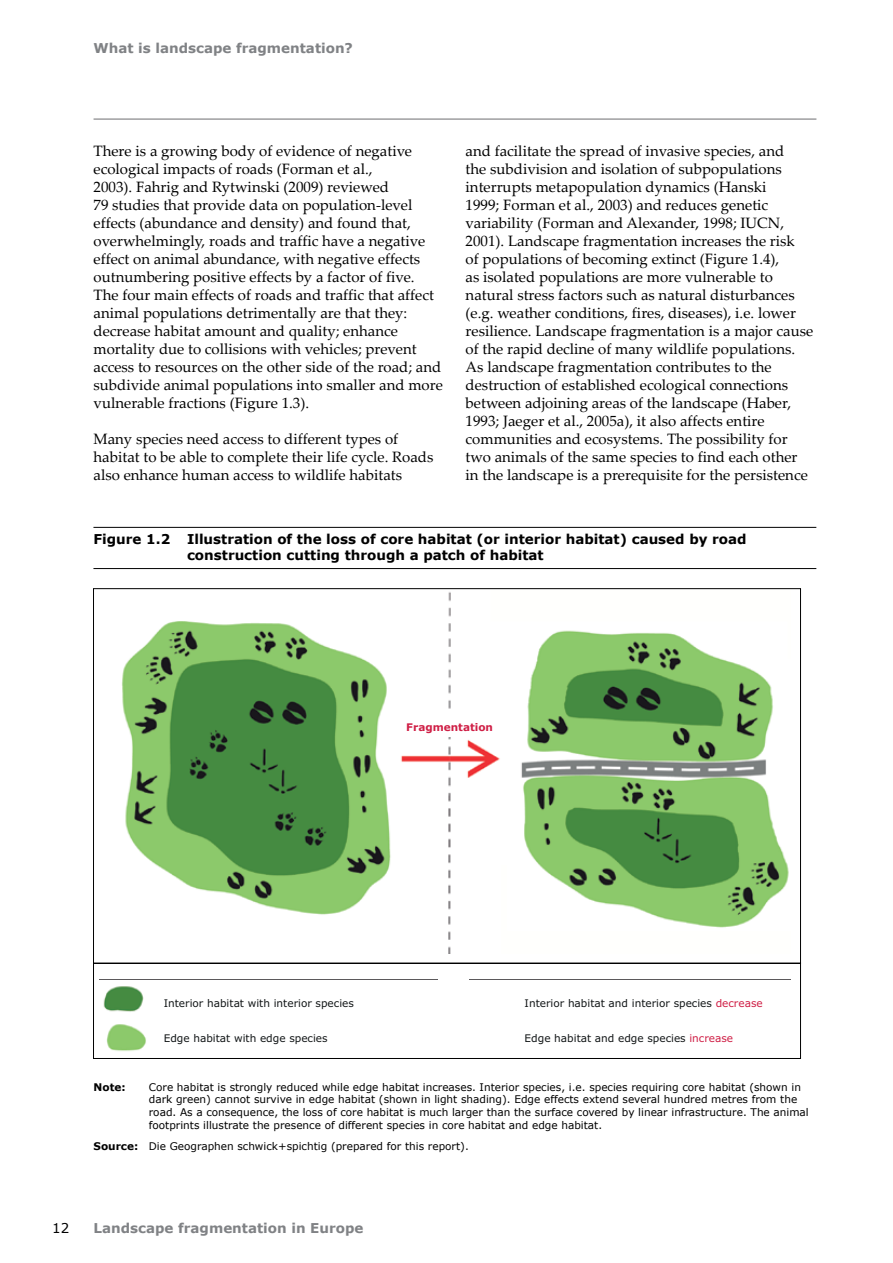
<style>
.page{position:relative;width:893px;height:1263px;background:#fff}
.page>*{position:absolute;margin:0;border:0;box-sizing:border-box;transform-origin:0 0}
.t1{font:15px/18px "Palatino Linotype";color:#000}
.t2{font:700 13.5px/16.5px "Verdana";color:#000}
.t3{font:700 13.5px "Verdana";color:#808285}
.t4{font:13.5px "Verdana";color:#000}
.t5{font:10.5px/12.8px "Verdana";color:#000}
.t6{font:10.5px "Verdana";color:#121617}
.t7{font:700 10.5px "Verdana";color:#cf1e45}
.t8{font:700 10.5px "Verdana";color:#000}
.s1{color:#cf1e45}
.s2{font-weight:700}
</style>
<div class="page">
<hr style="left:94px;top:119px;width:722px;height:1px;background:#6d6e71">
<hr style="left:93px;top:527px;width:723px;height:1px;background:#000">
<hr style="left:93px;top:568px;width:723px;height:1px;background:#000">
<svg style="left:93px;top:588px;width:708px;height:471px"></svg>
<p class="t3" style="left:94px;top:40px;width:261px">What is landscape fragmentation?</p>
<p class="t1" style="left:94px;top:141px;width:351px">There is a growing body of evidence of negative ecological impacts of roads (Forman et al.,<br>2003). Fahrig and Rytwinski (2009) reviewed<br>79 studies that provide data on population-level effects (abundance and density) and found that, overwhelmingly, roads and traffic have a negative effect on animal abundance, with negative effects outnumbering positive effects by a factor of five.<br>The four main effects of roads and traffic that affect animal populations detrimentally are that they: decrease habitat amount and quality; enhance mortality due to collisions with vehicles; prevent access to resources on the other side of the road; and subdivide animal populations into smaller and more vulnerable fractions (Figure 1.3).</p>
<p class="t1" style="left:94px;top:429px;width:341px">Many species need access to different types of habitat to be able to complete their life cycle. Roads also enhance human access to wildlife habitats</p>
<p class="t1" style="left:466px;top:141px;width:349px">and facilitate the spread of invasive species, and<br>the subdivision and isolation of subpopulations interrupts metapopulation dynamics (Hanski<br>1999; Forman et al., 2003) and reduces genetic variability (Forman and Alexander, 1998; IUCN, 2001). Landscape fragmentation increases the risk<br>of populations of becoming extinct (Figure 1.4),<br>as isolated populations are more vulnerable to natural stress factors such as natural disturbances (e.g. weather conditions, fires, diseases), i.e. lower resilience. Landscape fragmentation is a major cause of the rapid decline of many wildlife populations.<br>As landscape fragmentation contributes to the destruction of established ecological connections between adjoining areas of the landscape (Haber, 1993; Jaeger et al., 2005a), it also affects entire communities and ecosystems. The possibility for two animals of the same species to find each other in the landscape is a prerequisite for the persistence</p>
<p class="t2" style="left:187px;top:530px;width:561px;text-indent:-94px">Figure 1.2 Illustration of the loss of core habitat (or interior habitat) caused by road construction cutting through a patch of habitat</p>
<p class="t7" style="left:406px;top:720px;width:88px">Fragmentation</p>
<p class="t6" style="left:164px;top:997px;width:192px">Interior habitat with interior species</p>
<p class="t6" style="left:164px;top:1031px;width:165px">Edge habitat with edge species</p>
<p class="t6" style="left:525px;top:997px;width:240px">Interior habitat and interior species <span class="s1">decrease</span></p>
<p class="t6" style="left:525px;top:1031px;width:210px">Edge habitat and edge species <span class="s1">increase</span></p>
<p class="t8" style="left:94px;top:1080px;width:34px">Note:</p>
<p class="t5" style="left:149px;top:1080px;width:661px">Core habitat is strongly reduced while edge habitat increases. Interior species, i.e. species requiring core habitat (shown in dark green) cannot survive in edge habitat (shown in light shading). Edge effects extend several hundred metres from the road. As a consequence, the loss of core habitat is much larger than the surface covered by linear infrastructure. The animal footprints illustrate the presence of different species in core habitat and edge habitat.</p>
<p class="t5" style="left:94px;top:1140px;width:377px"><span class="s2">Source:</span> Die Geographen schwick+spichtig (prepared for this report).</p>
<p class="t4" style="left:52px;top:1219px;width:19px">12</p>
<p class="t3" style="left:94px;top:1219px;width:271px">Landscape fragmentation in Europe</p>
</div>
